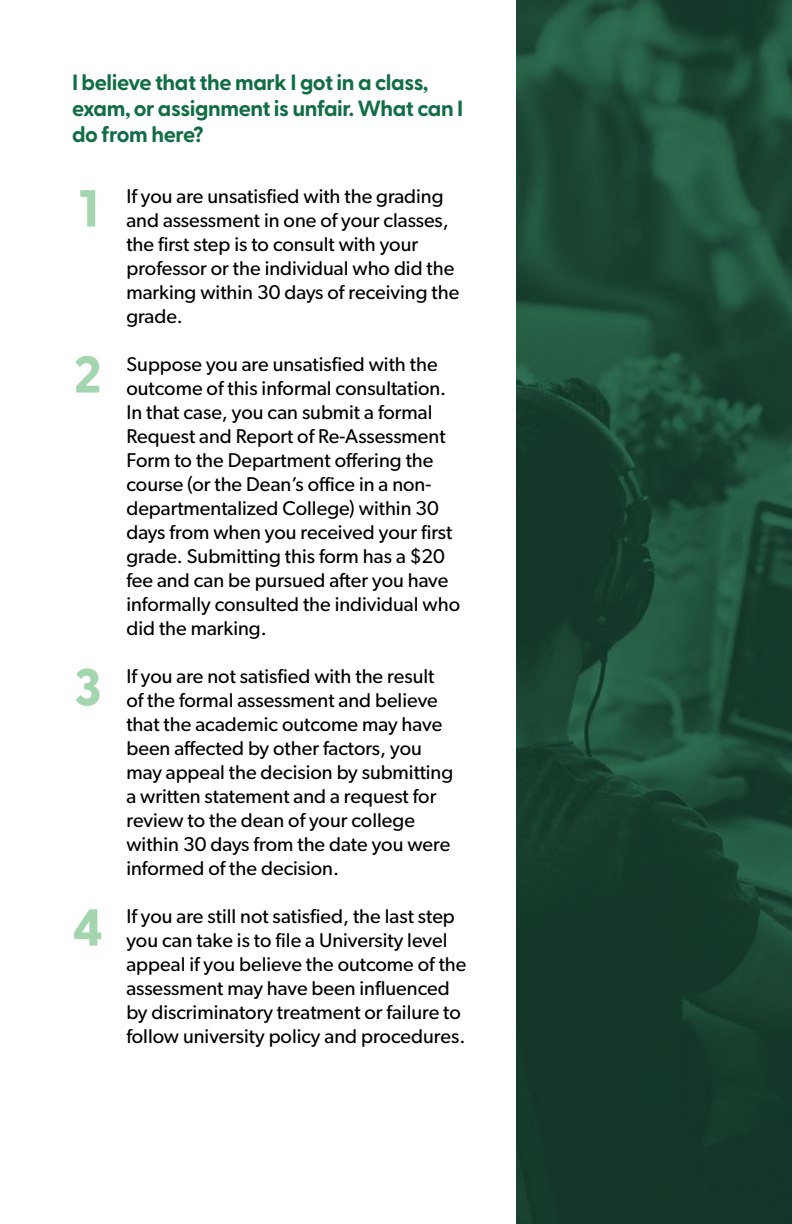
<style>
.page{position:relative;width:792px;height:1224px;background:#fff}
.page>*{position:absolute;margin:0;border:0;box-sizing:border-box;transform-origin:0 0}
.t1{font:800 52px "Greycliff CF";color:#a3d5ae}
.t2{font:700 22px/26.4px "Greycliff CF";letter-spacing:-.02em;color:#116d44}
.t3{font:20px/24px "Gibson";color:#000}
</style>
<div class="page">
<img style="left:517px;top:0;width:275px;height:1224px">
<p class="t2" style="left:72px;top:68px;width:393px">I believe that the mark I got in a class, exam, or assignment is unfair. What can I do from here?</p>
<h1 class="t1" style="left:79px;top:169px;width:21px">1</h1>
<h1 class="t1" style="left:74px;top:335px;width:30px">2</h1>
<h1 class="t1" style="left:74px;top:647px;width:29px">3</h1>
<h1 class="t1" style="left:72px;top:888px;width:33px">4</h1>
<p class="t3" style="left:126px;top:184px;width:334px">If you are unsatisfied with the grading and assessment in one of your classes, the first step is to consult with your professor or the individual who did the marking within 30 days of receiving the grade.</p>
<p class="t3" style="left:126px;top:352px;width:335px">Suppose you are unsatisfied with the outcome of this informal consultation.<br>In that case, you can submit a formal Request and Report of Re-Assessment Form to the Department offering the course (or the Dean’s office in a non&shy;departmentalized College) within 30 days from when you received your first grade. Submitting this form has a $20 fee and can be pursued after you have informally consulted the individual who did the marking.</p>
<p class="t3" style="left:126px;top:664px;width:328px">If you are not satisfied with the result of the formal assessment and believe that the academic outcome may have been affected by other factors, you may appeal the decision by submitting a written statement and a request for review to the dean of your college within 30 days from the date you were informed of the decision.</p>
<p class="t3" style="left:126px;top:904px;width:342px">If you are still not satisfied, the last step you can take is to file a University level appeal if you believe the outcome of the assessment may have been influenced by discriminatory treatment or failure to follow university policy and procedures.</p>
</div>
